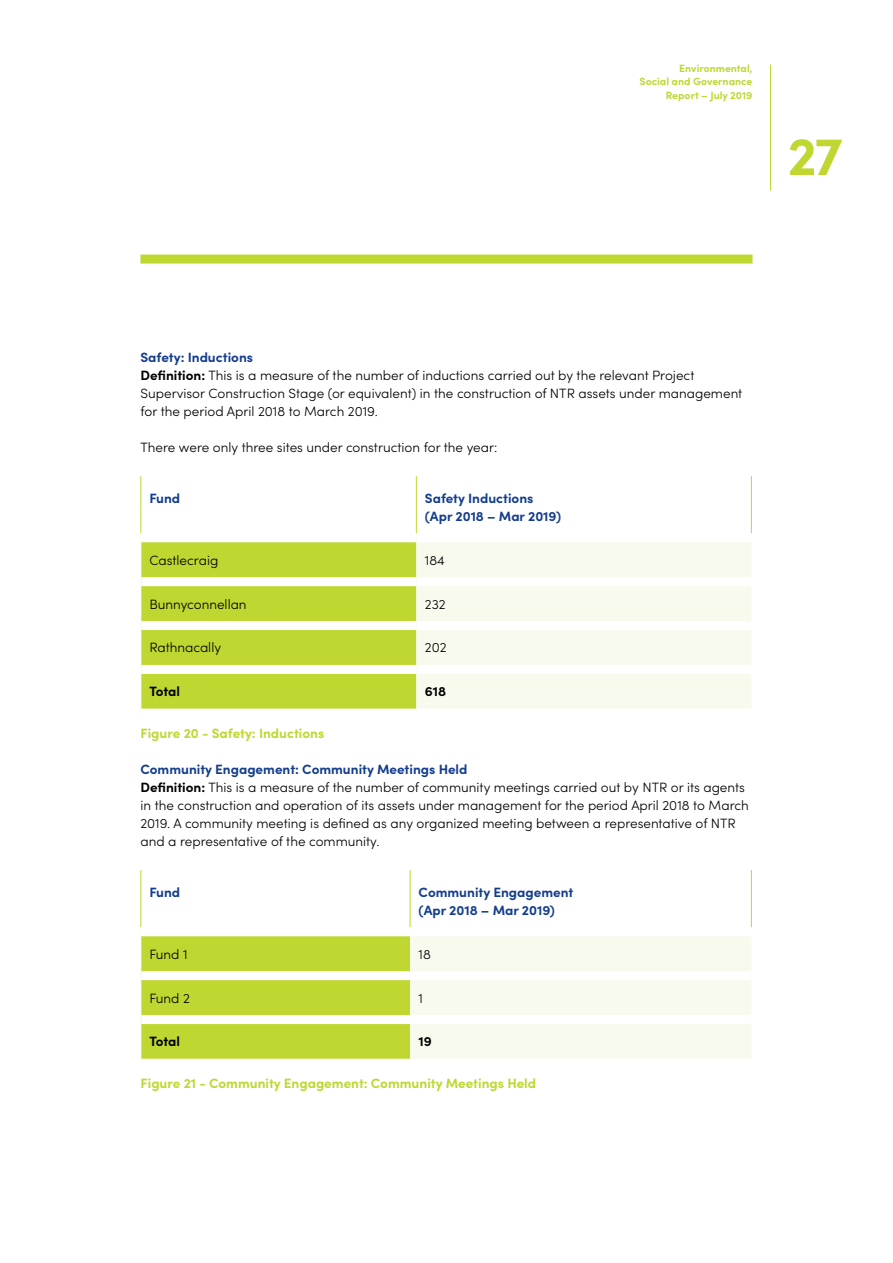
<style>
.page{position:relative;width:893px;height:1263px;background:#fff}
.page>*{position:absolute;margin:0;border:0;box-sizing:border-box;transform-origin:0 0}
.t1{font:700 54px "Sofia Pro";color:#bfd730}
.t2{font:300 13.5px/18px "Sofia Pro";color:#000}
.t3{font:700 13.5px/18px "Sofia Pro";color:#133d8d}
.t4{font:700 13.5px "Sofia Pro";color:#bfd730}
.t5{font:700 13.5px "Sofia Pro";letter-spacing:-.01em;color:#000}
.t6{font:700 10.5px/13.5px "Sofia Pro";color:#bfd730;text-align:right}
.s1{font-weight:700;color:#133d8d}
.s2{font-weight:700}
</style>
<div class="page">
<div style="left:141px;top:542px;width:275px;height:167px;background:#bfd730"></div>
<div style="left:416px;top:542px;width:335px;height:167px;background:#f8faee"></div>
<hr style="left:140px;top:476px;width:1px;height:57px;background:#bfd730">
<hr style="left:416px;top:476px;width:1px;height:57px;background:#bfd730">
<hr style="left:751px;top:476px;width:1px;height:57px;background:#bfd730">
<div style="left:141px;top:577px;width:275px;height:9px;background:#fff"></div>
<div style="left:141px;top:621px;width:275px;height:9px;background:#fff"></div>
<div style="left:141px;top:665px;width:275px;height:9px;background:#fff"></div>
<div style="left:416px;top:577px;width:335px;height:9px;background:#fff"></div>
<div style="left:416px;top:621px;width:335px;height:9px;background:#fff"></div>
<div style="left:416px;top:665px;width:335px;height:9px;background:#fff"></div>
<svg style="left:141px;top:936px;width:610px;height:123px"></svg>
<hr style="left:140px;top:870px;width:1px;height:57px;background:#bfd730">
<hr style="left:410px;top:870px;width:1px;height:57px;background:#bfd730">
<hr style="left:751px;top:870px;width:1px;height:57px;background:#bfd730">
<div style="left:141px;top:971px;width:269px;height:9px;background:#fff"></div>
<div style="left:141px;top:1015px;width:269px;height:9px;background:#fff"></div>
<div style="left:410px;top:971px;width:341px;height:9px;background:#fff"></div>
<div style="left:410px;top:1015px;width:341px;height:9px;background:#fff"></div>
<div style="left:140px;top:255px;width:612px;height:9px;background:#bfd730"></div>
<hr style="left:770px;top:64px;width:1px;height:126px;background:#bfd730">
<p class="t6" style="left:640px;top:61px;width:114px">Environmental,<br>Social and Governance<br>Report – July 2019</p>
<h1 class="t1" style="left:788px;top:114px;width:56px">27</h1>
<p class="t2" style="left:140px;top:348px;width:603px"><span class="s1">Safety: Inductions<br></span><span class="s2">Definition:</span> This is a measure of the number of inductions carried out by the relevant Project Supervisor Construction Stage (or equivalent) in the construction of NTR assets under management for the period April 2018 to March 2019.</p>
<p class="t2" style="left:140px;top:438px;width:359px">There were only three sites under construction for the year:</p>
<p class="t3" style="left:149px;top:488px;width:32px">Fund</p>
<p class="t3" style="left:425px;top:488px;width:138px">Safety Inductions (Apr 2018 – Mar 2019)</p>
<p class="t2" style="left:149px;top:550px;width:70px">Castlecraig</p>
<p class="t2" style="left:425px;top:550px;width:21px">184</p>
<p class="t2" style="left:149px;top:594px;width:99px">Bunnyconnellan</p>
<p class="t2" style="left:425px;top:594px;width:22px">232</p>
<p class="t2" style="left:149px;top:638px;width:73px">Rathnacally</p>
<p class="t2" style="left:425px;top:638px;width:23px">202</p>
<p class="t5" style="left:149px;top:681px;width:32px">Total</p>
<p class="t5" style="left:425px;top:681px;width:23px">618</p>
<p class="t4" style="left:140px;top:723px;width:185px">Figure 20 - Safety: Inductions</p>
<p class="t2" style="left:140px;top:760px;width:610px"><span class="s1">Community Engagement: Community Meetings Held<br></span><span class="s2">Definition:</span> This is a measure of the number of community meetings carried out by NTR or its agents in the construction and operation of its assets under management for the period April 2018 to March 2019. A community meeting is defined as any organized meeting between a representative of NTR and a representative of the community.</p>
<p class="t3" style="left:149px;top:882px;width:32px">Fund</p>
<p class="t3" style="left:419px;top:882px;width:156px">Community Engagement (Apr 2018 – Mar 2019)</p>
<p class="t2" style="left:149px;top:944px;width:40px">Fund 1</p>
<p class="t2" style="left:419px;top:944px;width:14px">18</p>
<p class="t2" style="left:149px;top:988px;width:42px">Fund 2</p>
<p class="t2" style="left:419px;top:988px;width:6px">1</p>
<p class="t5" style="left:149px;top:1031px;width:32px">Total</p>
<p class="t5" style="left:419px;top:1031px;width:15px">19</p>
<p class="t4" style="left:140px;top:1073px;width:397px">Figure 21 - Community Engagement: Community Meetings Held</p>
</div>
